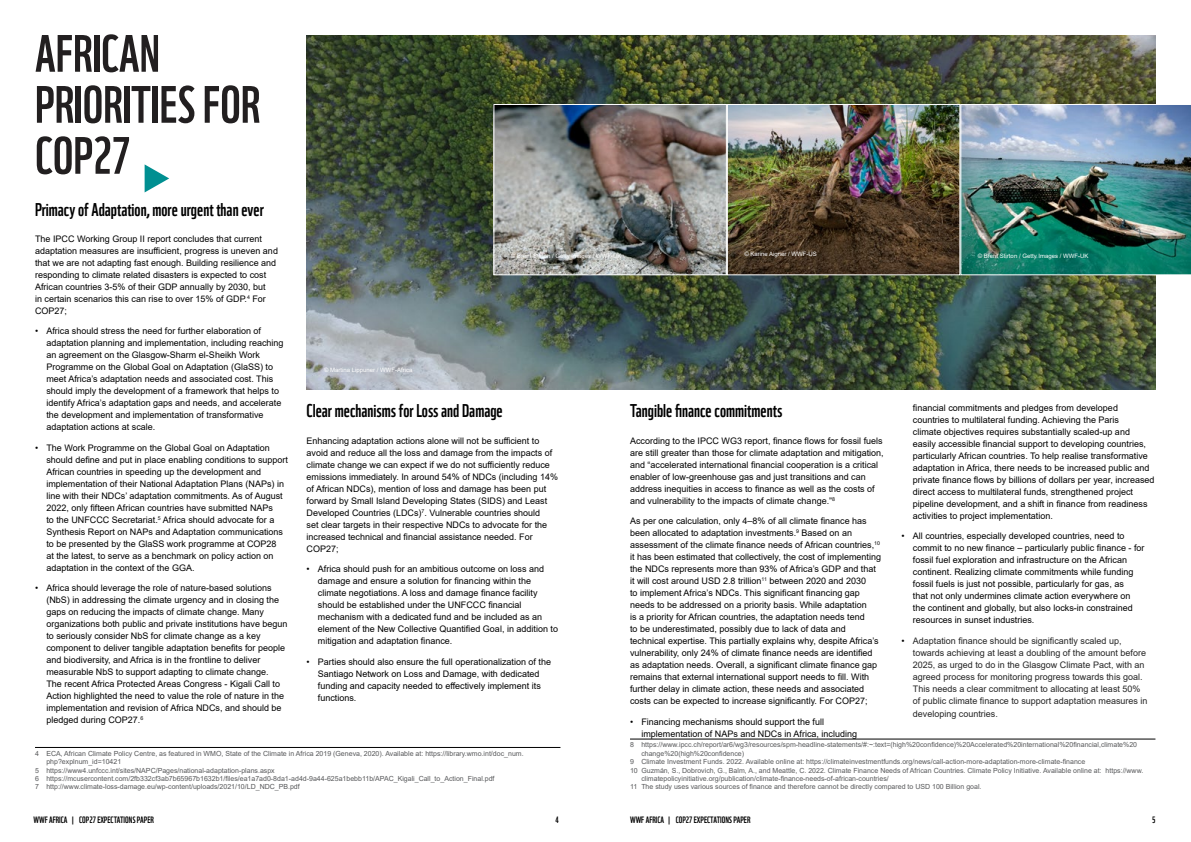
<style>
.page{position:relative;width:1191px;height:842px;background:#fff}
.page>*{position:absolute;margin:0;border:0;box-sizing:border-box;transform-origin:0 0}
.t1{font:51px/51px "WWF";color:#221f20}
.t2{font:18px "WWF";color:#000}
.t3{font:9px/12px "Arial";color:#000}
.t4{font:9px/12px "Arial";color:#252525}
.t5{font:9px "WWF";color:#000}
.t6{font:7px "Arial";color:#58595b}
.t7{font:6px "Arial";color:#fff}
.s1{color:#000}
</style>
<div class="page">
<hr style="left:35px;top:747px;width:525px;height:1px;background:#000">
<hr style="left:630px;top:738px;width:525px;height:1px;background:#000">
<img style="left:306px;top:35px;width:849px;height:354px">
<img style="left:960px;top:104px;width:231px;height:171px">
<img style="left:729px;top:106px;width:229px;height:167px">
<div style="left:727px;top:104px;width:233px;height:171px;border:1px solid #fff"></div>
<img style="left:495px;top:106px;width:230px;height:167px">
<div style="left:493px;top:104px;width:234px;height:171px;border:1px solid #fff"></div>
<svg style="left:145px;top:164px;width:24px;height:28px"></svg>
<h1 class="t1" style="left:35px;top:23px;width:226px">AFRICAN<br>PRIORITIES FOR<br>COP27</h1>
<h2 class="t2" style="left:35px;top:195px;width:230px">Primacy of Adaptation, more urgent than ever</h2>
<p class="t3" style="left:35px;top:233px;width:244px">The IPCC Working Group II report concludes that current adaptation measures are insufficient, progress is uneven and that we are not adapting fast enough. Building resilience and responding to climate related disasters is expected to cost African countries 3-5% of their GDP annually by 2030, but<br>in certain scenarios this can rise to over 15% of GDP.<sup>4</sup> For COP27;</p>
<p class="t3" style="left:46px;top:325px;width:239px;text-indent:-11px">• Africa should stress the need for further elaboration of adaptation planning and implementation, including reaching an agreement on the Glasgow-Sharm el-Sheikh Work Programme on the Global Goal on Adaptation (GlaSS) to meet Africa’s adaptation needs and associated cost. This should imply the development of a framework that helps to identify Africa’s adaptation gaps and needs, and accelerate the development and implementation of transformative adaptation actions at scale.</p>
<p class="t3" style="left:46px;top:442px;width:243px;text-indent:-11px">• The Work Programme on the Global Goal on Adaptation should define and put in place enabling conditions to support African countries in speeding up the development and implementation of their National Adaptation Plans (NAPs) in line with their NDCs’ adaptation commitments. As of August 2022, only fifteen African countries have submitted NAPs<br>to the UNFCCC Secretariat.<sup>5</sup> Africa should advocate for a Synthesis Report on NAPs and Adaptation communications to be presented by the GlaSS work programme at COP28<br>at the latest, to serve as a benchmark on policy action on adaptation in the context of the GGA.</p>
<p class="t3" style="left:46px;top:582px;width:243px;text-indent:-11px">• Africa should leverage the role of nature-based solutions (NbS) in addressing the climate urgency and in closing the gaps on reducing the impacts of climate change. Many organizations both public and private institutions have begun to seriously consider NbS for climate change as a key component to deliver tangible adaptation benefits for people and biodiversity, and Africa is in the frontline to deliver measurable NbS to support adapting to climate change.<br>The recent Africa Protected Areas Congress - Kigali Call to Action highlighted the need to value the role of nature in the implementation and revision of Africa NDCs, and should be pledged during COP27.<sup>6</sup></p>
<p class="t6" style="left:35px;top:748px;width:490px">4 ECA, African Climate Policy Centre, as featured in WMO, State of the Climate in Africa 2019 (Geneva, 2020). Available at: https://library.wmo.int/doc_num.</p>
<p class="t6" style="left:46px;top:757px;width:76px">php?explnum_id=10421</p>
<p class="t6" style="left:35px;top:765px;width:241px">5 https://www4.unfccc.int/sites/NAPC/Pages/national-adaptation-plans.aspx</p>
<p class="t6" style="left:35px;top:774px;width:461px">6 https://mcusercontent.com/2fb332cf3ab7b65967b1632b1/files/ea1a7ad0-8da1-ad4d-9a44-625a1bebb11b/APAC_Kigali_Call_to_Action_Final.pdf</p>
<p class="t6" style="left:35px;top:782px;width:266px">7 http://www.climate-loss-damage.eu/wp-content/uploads/2021/10/LD_NDC_PB.pdf</p>
<p class="t7" style="left:511px;top:252px;width:112px">© Brent Stirton / Getty Images / WWF-UK</p>
<p class="t7" style="left:744px;top:249px;width:74px">© Karine Aigner / WWF-US</p>
<p class="t7" style="left:978px;top:252px;width:112px">© Brent Stirton / Getty Images / WWF-UK</p>
<p class="t7" style="left:324px;top:366px;width:90px">© Martina Lippuner / WWF-Africa</p>
<h2 class="t2" style="left:306px;top:397px;width:198px">Clear mechanisms for Loss and Damage</h2>
<p class="t3" style="left:306px;top:434px;width:253px">Enhancing adaptation actions alone will not be sufficient to avoid and reduce all the loss and damage from the impacts of climate change we can expect if we do not sufficiently reduce emissions immediately. In around 54% of NDCs (including 14% of African NDCs), mention of loss and damage has been put forward by Small Island Developing States (SIDS) and Least Developed Countries (LDCs)<sup>7</sup>. Vulnerable countries should<br>set clear targets in their respective NDCs to advocate for the increased technical and financial assistance needed. For COP27;</p>
<p class="t3" style="left:318px;top:563px;width:242px;text-indent:-11px">• Africa should push for an ambitious outcome on loss and damage and ensure a solution for financing within the climate negotiations. A loss and damage finance facility should be established under the UNFCCC financial mechanism with a dedicated fund and be included as an element of the New Collective Quantified Goal, in addition to mitigation and adaptation finance.</p>
<p class="t3" style="left:318px;top:655px;width:235px;text-indent:-11px">• Parties should also ensure the full operationalization of the Santiago Network on Loss and Damage, with dedicated funding and capacity needed to effectively implement its functions.</p>
<h2 class="t2" style="left:630px;top:397px;width:154px">Tangible finance commitments</h2>
<p class="t3" style="left:630px;top:434px;width:255px">According to the IPCC WG3 report, finance flows for fossil fuels are still greater than those for climate adaptation and mitigation, and “accelerated international financial cooperation is a critical enabler of low-greenhouse gas and just transitions and can address inequities in access to finance as well as the costs of and vulnerability to the impacts of climate change.”<sup>8</sup></p>
<p class="t3" style="left:630px;top:515px;width:252px">As per one calculation, only 4–8% of all climate finance has been allocated to adaptation investments.<sup>9</sup> Based on an assessment of the climate finance needs of African countries,<sup>10 </sup>it has been estimated that collectively, the cost of implementing the NDCs represents more than 93% of Africa’s GDP and that it will cost around USD 2.8 trillion<sup>11</sup> between 2020 and 2030<br>to implement Africa’s NDCs. This significant financing gap needs to be addressed on a priority basis. While adaptation<br>is a priority for African countries, the adaptation needs tend<br>to be underestimated, possibly due to lack of data and technical expertise. This partially explains why, despite Africa’s vulnerability, only 24% of climate finance needs are identified as adaptation needs. Overall, a significant climate finance gap remains that external international support needs to fill. With further delay in climate action, these needs and associated costs can be expected to increase significantly. For COP27;</p>
<p class="t3" style="left:641px;top:715px;width:217px;text-indent:-11px">• Financing mechanisms should support the full implementation of NAPs and NDCs in Africa, including</p>
<p class="t6" style="left:630px;top:740px;width:509px">8 https://www.ipcc.ch/report/ar6/wg3/resources/spm-headline-statements/#:~:text=(high%20confidence)%20Accelerated%20international%20financial,climate%20</p>
<p class="t6" style="left:641px;top:748px;width:104px">change%20(high%20confidence)</p>
<p class="t6" style="left:630px;top:757px;width:457px">9 Climate Investment Funds. 2022. Available online at: https://climateinvestmentfunds.org/news/call-action-more-adaptation-more-climate-finance</p>
<p class="t6" style="left:630px;top:765px;width:515px">10 Guzmán, S., Dobrovich, G., Balm, A., and Meattle, C. 2022. Climate Finance Needs of African Countries. Climate Policy Initiative. Available online at: https://www.</p>
<p class="t6" style="left:641px;top:774px;width:249px">climatepolicyinitiative.org/publication/climate-finance-needs-of-african-countries/</p>
<p class="t6" style="left:630px;top:782px;width:353px">11 The study uses various sources of finance and therefore cannot be directly compared to USD 100 Billion goal.</p>
<p class="t3" style="left:913px;top:402px;width:243px">financial commitments and pledges from developed countries to multilateral funding. Achieving the Paris<br>climate objectives requires substantially scaled-up and easily accessible financial support to developing countries, particularly African countries. To help realise transformative adaptation in Africa, there needs to be increased public and private finance flows by billions of dollars per year, increased direct access to multilateral funds, strengthened project pipeline development, and a shift in finance from readiness activities to project implementation.</p>
<p class="t3" style="left:913px;top:530px;width:233px;text-indent:-11px">• All countries, especially developed countries, need to commit to no new finance – particularly public finance - for fossil fuel exploration and infrastructure on the African continent. Realizing climate commitments while funding fossil fuels is just not possible, particularly for gas, as<br>that not only undermines climate action everywhere on the continent and globally, but also locks-in constrained resources in sunset industries.</p>
<p class="t4" style="left:913px;top:635px;width:236px;text-indent:-11px"><span class="s1">•</span> Adaptation finance should be significantly scaled up, towards achieving at least a doubling of the amount before 2025, as urged to do in the Glasgow Climate Pact, with an agreed process for monitoring progress towards this goal.<br>This needs a clear commitment to allocating at least 50% of public climate finance to support adaptation measures in</p>
<p class="t4" style="left:913px;top:708px;width:87px">developing countries.</p>
<p class="t5" style="left:33px;top:812px;width:122px">WWF AFRICA | COP27 EXPECTATIONS PAPER</p>
<p class="t5" style="left:555px;top:812px;width:5px">4</p>
<p class="t5" style="left:630px;top:812px;width:122px">WWF AFRICA | COP27 EXPECTATIONS PAPER</p>
<p class="t5" style="left:1152px;top:812px;width:5px">5</p>
</div>
